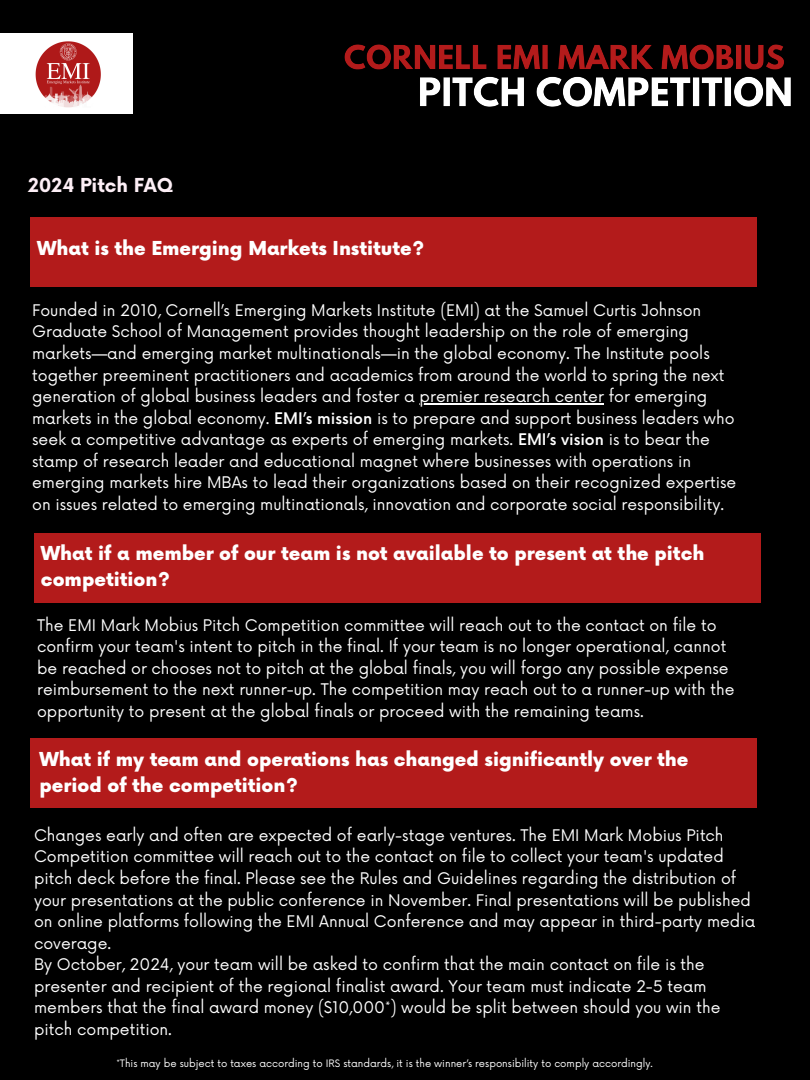
<style>
.page{position:relative;width:810px;height:1080px;background:#000}
.page>*{position:absolute;margin:0;border:0;box-sizing:border-box;transform-origin:0 0}
.t1{font:900 18.75px/26.2px "Now";letter-spacing:.11em;color:#fff}
.t2{font:700 18.75px "Now";color:#fdeff6}
.t3{font:15.62px/21.6px "Now";color:#fff}
.t4{font:15.62px/21.6px "Now";letter-spacing:.215em;color:#fff}
.t5{font:10px "Now";color:#fff}
.s1{font-weight:500}
</style>
<div class="page">
<hr style="left:420px;top:403px;width:184px;height:2px;background:#fff">
<div style="left:0;top:33px;width:133px;height:81px;background:#fff"></div>
<img style="left:344px;top:44px;width:447px;height:63px">
<img style="left:35px;top:41px;width:66px;height:67px">
<div style="left:30px;top:218px;width:726px;height:69px;background:#b31b1b"></div>
<div style="left:35px;top:533px;width:726px;height:69px;background:#b31b1b"></div>
<div style="left:30px;top:739px;width:726px;height:69px;background:#b31b1b"></div>
<h2 class="t2" style="left:28px;top:175px;width:147px">2 024 Pitch FAQ</h2>
<h3 class="t1" style="left:37px;top:236px;width:389px">What is the Emerging Markets Institute?</h3>
<p class="t4" style="left:32px;top:300px;width:706px">Founded in 2010, Cornell’s Emerging Markets Institute (EMI) at the Samuel Curtis Johnson Graduate School of Management provides thought leadership on the role of emerging markets—and emerging market multinationals—in the global economy. The Institute pools together preeminent practitioners and academics from around the world to spring the next generation of global business leaders and foster a premier research center for emerging markets in the global economy. <span class="s1">EMI’s mission</span> is to prepare and support business leaders who seek a competitive advantage as experts of emerging markets. <span class="s1">EMI’s vision</span> is to bear the stamp of research leader and educational magnet where businesses with operations in emerging markets hire MBAs to lead their organizations based on their recognized expertise on issues related to emerging multinationals, innovation and corporate social responsibility.</p>
<h3 class="t1" style="left:41px;top:541px;width:665px">What if a member of our team is not available to present at the pitch competition?</h3>
<p class="t3" style="left:37px;top:615px;width:699px">The EMI Mark Mobius Pitch Competition committee will reach out to the contact on file to confirm your team's intent to pitch in the final. If your team is no longer operational, cannot be reached or chooses not to pitch at the global finals, you will forgo any possible expense reimbursement to the next runner-up. The competition may reach out to a runner-up with the opportunity to present at the global finals or proceed with the remaining teams.</p>
<h3 class="t1" style="left:40px;top:747px;width:651px">What if my team and operations has changed significantly over the period of the competition?</h3>
<p class="t3" style="left:34px;top:825px;width:723px">Changes early and often are expected of early-stage ventures. The EMI Mark Mobius Pitch Competition committee will reach out to the contact on file to collect your team's updated pitch deck before the final. Please see the Rules and Guidelines regarding the distribution of your presentations at the public conference in November. Final presentations will be published on online platforms following the EMI Annual Conference and may appear in third-party media coverage.</p>
<p class="t3" style="left:34px;top:955px;width:688px">By October, 2024, your team will be asked to confirm that the main contact on file is the presenter and recipient of the regional finalist award. Your team must indicate 2-5 team members that the final award money ($10,000*) would be split between should you win the pitch competition.</p>
<p class="t5" style="left:116px;top:1058px;width:538px">*This may be subject to taxes according to IRS standards, it is the winner’s responsibility to comply accordingly.</p>
</div>
